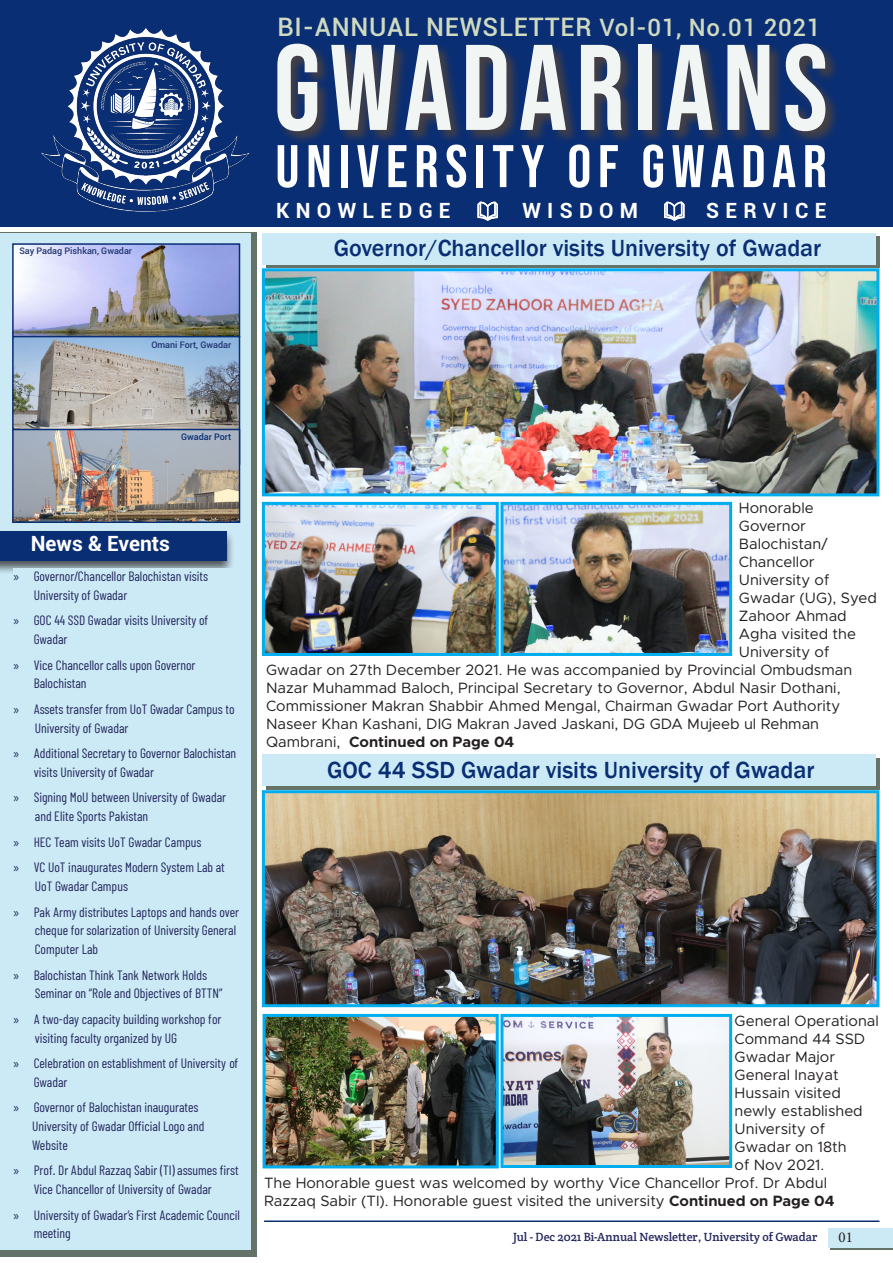
<style>
.page{position:relative;width:893px;height:1263px;background:#fff}
.page>*{position:absolute;margin:0;border:0;box-sizing:border-box;transform-origin:0 0}
.t1{font:121.5px "Bebas Neue";letter-spacing:.07em;color:#f1f6f5}
.t2{font:60px "Bebas Neue";letter-spacing:.11em;color:#fff}
.t3{font:500 25.5px "Roboto";letter-spacing:.03em;color:#d0dac0}
.t4{font:500 24px "Franklin Gothic";color:#0a2e73}
.t5{font:700 21px "Roboto";letter-spacing:.3em;color:#fff}
.t6{font:700 21px "Roboto";color:#fff}
.t7{font:15px "Metropolis";color:#231f20}
.t8{font:700 15px "Metropolis";color:#231f20}
.t9{font:15px "Minion Pro";color:#231f20}
.t10{font:13.5px/18.8px "Barlow Condensed";color:#24265d}
.t11{font:12px "Crete Round";color:#24265d}
.t12{font:500 9px "Roboto";color:#22356f}
.t13{font:500 9px "Roboto";color:#0a2e73}
.s1{font-size:24px}
.s2{font-family:"Myriad Pro"}
.s3{font-weight:400}
.s4{font-weight:700}
</style>
<div class="page">
<div style="left:830px;top:1230px;width:63px;height:19px;background:#cbeaf5"></div>
<div style="left:828px;top:1228px;width:65px;height:19px;background:#cbeaf5"></div>
<img style="left:266px;top:272px;width:609px;height:220px">
<div style="left:262px;top:268px;width:617px;height:228px;border:3px solid #00aeef"></div>
<div style="left:0;top:0;width:893px;height:226px;background:#0a2e73"></div>
<div style="left:0;top:233px;width:257px;height:1024px;background:#657268"></div>
<div style="left:266px;top:237px;width:613px;height:31px;background:linear-gradient(to right,#657268,#657268)"></div>
<div style="left:262px;top:233px;width:613px;height:31px;background:#cbeaf5"></div>
<div style="left:266px;top:759px;width:613px;height:31px;background:#657268"></div>
<div style="left:262px;top:755px;width:613px;height:31px;background:#cbeaf5"></div>
<div style="left:0;top:233px;width:251px;height:1016px;background:#cbeaf5"></div>
<div style="left:276px;top:42px;width:564px;height:104px;background:#734e1f;opacity:.57"></div>
<img style="left:41px;top:28px;width:209px;height:184px">
<svg style="left:477px;top:202px;width:21px;height:19px"></svg>
<svg style="left:664px;top:202px;width:20px;height:19px"></svg>
<div style="left:0;top:530px;width:235px;height:46px;background:#231f20;opacity:.75"></div>
<div style="left:0;top:531px;width:227px;height:29px;background:#0a2e73"></div>
<img style="left:15px;top:246px;width:222px;height:274px">
<div style="left:12px;top:243px;width:228px;height:94px;border:2px solid #0a2e73"></div>
<img style="left:15px;top:339px;width:222px;height:114px">
<div style="left:12px;top:336px;width:228px;height:129px;border:2px solid #0a2e73"></div>
<div style="left:12px;top:429px;width:228px;height:94px;border:2px solid #0a2e73"></div>
<img style="left:266px;top:794px;width:609px;height:209px">
<div style="left:262px;top:790px;width:617px;height:217px;border:3px solid #00aeef"></div>
<img style="left:504px;top:506px;width:224px;height:146px">
<div style="left:500px;top:502px;width:232px;height:154px;border:3px solid #00aeef"></div>
<img style="left:266px;top:506px;width:229px;height:146px">
<div style="left:262px;top:502px;width:237px;height:154px;border:3px solid #00aeef"></div>
<img style="left:267px;top:1018px;width:228px;height:146px">
<div style="left:263px;top:1014px;width:236px;height:154px;border:3px solid #00aeef"></div>
<img style="left:504px;top:1018px;width:224px;height:146px">
<div style="left:500px;top:1014px;width:232px;height:154px;border:3px solid #00aeef"></div>
<hr style="left:264px;top:1220px;width:615px;height:2px;background:#0a2e73">
<div style="left:13px;top:568px;width:228px;height:675px;background:#cbeaf5"></div>
<p class="t12" style="left:19px;top:245px;width:114px">Say Padag Pishkan, Gwadar</p>
<p class="t12" style="left:151px;top:339px;width:81px">Omani Fort, Gwadar</p>
<p class="t3" style="left:278px;top:9px;width:544px">BI-ANNUAL NEWSLETTER <span class="s1">Vol-01, No.01 2021</span></p>
<p class="t1" style="left:273px;top:19px;width:556px">GWADARIANS</p>
<p class="t2" style="left:275px;top:132px;width:553px">UNIVERSITY OF GWADAR</p>
<p class="t5" style="left:276px;top:196px;width:176px">KNOWLEDGE</p>
<p class="t5" style="left:522px;top:196px;width:117px">WISDOM</p>
<p class="t5" style="left:706px;top:196px;width:122px">SERVICE</p>
<p class="t4" style="left:334px;top:233px;width:489px">Governor/Chancellor visits University of Gwadar</p>
<p class="t13" style="left:181px;top:430px;width:52px">Gwadar Port</p>
<p class="t6" style="left:31px;top:529px;width:141px">News &amp; Events</p>
<p class="t10" style="left:34px;top:567px;width:176px;text-indent:-20px"><span class="s2">»</span> Governor/Chancellor Balochistan visits<br>University of Gwadar</p>
<p class="t10" style="left:34px;top:611px;width:176px;text-indent:-20px"><span class="s2">»</span> GOC 44 SSD Gwadar visits University of<br>Gwadar</p>
<p class="t10" style="left:34px;top:655px;width:163px;text-indent:-20px"><span class="s2">»</span> Vice Chancellor calls upon Governor<br>Balochistan</p>
<p class="t10" style="left:35px;top:699px;width:201px;text-indent:-21px"><span class="s2">»</span> Assets transfer from UoT Gwadar Campus to<br>University of Gwadar</p>
<p class="t10" style="left:34px;top:744px;width:204px;text-indent:-20px"><span class="s2">»</span> Additional Secretary to Governor Balochistan visits University of Gwadar</p>
<p class="t10" style="left:35px;top:788px;width:193px;text-indent:-21px"><span class="s2">»</span> Signing MoU between University of Gwadar and Elite Sports Pakistan</p>
<p class="t10" style="left:13px;top:832px;width:189px"><span class="s2">»</span> HEC Team visits UoT Gwadar Campus</p>
<p class="t10" style="left:35px;top:858px;width:192px;text-indent:-21px"><span class="s2">»</span> VC UoT inaugurates Modern System Lab at<br>UoT Gwadar Campus</p>
<p class="t10" style="left:35px;top:902px;width:206px;text-indent:-21px"><span class="s2">»</span> Pak Army distributes Laptops and hands over cheque for solarization of University General<br>Computer Lab</p>
<p class="t10" style="left:35px;top:965px;width:189px;text-indent:-21px"><span class="s2">»</span> Balochistan Think Tank Network Holds<br>Seminar on “Role and Objectives of BTTN”</p>
<p class="t10" style="left:35px;top:1009px;width:188px;text-indent:-21px"><span class="s2">»</span> A two-day capacity building workshop for visiting faculty organized by UG</p>
<p class="t10" style="left:34px;top:1053px;width:206px;text-indent:-20px"><span class="s2">»</span> Celebration on establishment of University of<br>Gwadar</p>
<p class="t10" style="left:32px;top:1098px;width:174px;text-indent:-19px"><span class="s2">»</span> Governor of Balochistan inaugurates<br>University of Gwadar Official Logo and<br>Website</p>
<p class="t10" style="left:13px;top:1161px;width:227px;text-align:center"><span class="s2">»</span> Prof. Dr Abdul Razzaq Sabir (TI) assumes first<br>Vice Chancellor of University of Gwadar</p>
<p class="t10" style="left:34px;top:1205px;width:208px;text-indent:-20px"><span class="s2">»</span> University of Gwadar’s First Academic Council meeting</p>
<p class="t7" style="left:739px;top:499px;width:76px">Honorable</p>
<p class="t7" style="left:739px;top:517px;width:69px">Governor</p>
<p class="t7" style="left:739px;top:535px;width:90px">Balochistan/</p>
<p class="t7" style="left:739px;top:553px;width:77px">Chancellor</p>
<p class="t7" style="left:739px;top:571px;width:92px">University of</p>
<p class="t7" style="left:739px;top:589px;width:140px">Gwadar (UG), Syed</p>
<p class="t7" style="left:739px;top:607px;width:109px">Zahoor Ahmad</p>
<p class="t7" style="left:739px;top:625px;width:119px">Agha visited the</p>
<p class="t7" style="left:739px;top:643px;width:92px">University of</p>
<p class="t7" style="left:266px;top:661px;width:588px">Gwadar on 27th December 2021. He was accompanied by Provincial Ombudsman</p>
<p class="t7" style="left:266px;top:679px;width:576px">Nazar Muhammad Baloch, Principal Secretary to Governor, Abdul Nasir Dothani,</p>
<p class="t7" style="left:266px;top:697px;width:576px">Commissioner Makran Shabbir Ahmed Mengal, Chairman Gwadar Port Authority</p>
<p class="t7" style="left:266px;top:715px;width:555px">Naseer Khan Kashani, DIG Makran Javed Jaskani, DG GDA Mujeeb ul Rehman</p>
<p class="t8" style="left:266px;top:732px;width:250px"><span class="s3">Qambrani,</span> Continued on Page 04</p>
<p class="t4" style="left:327px;top:755px;width:489px">GOC 44 SSD Gwadar visits University of Gwadar</p>
<p class="t7" style="left:735px;top:1011px;width:146px">General Operational</p>
<p class="t7" style="left:735px;top:1029px;width:132px">Command 44 SSD</p>
<p class="t7" style="left:735px;top:1047px;width:102px">Gwadar Major</p>
<p class="t7" style="left:735px;top:1065px;width:106px">General Inayat</p>
<p class="t7" style="left:735px;top:1083px;width:108px">Hussain visited</p>
<p class="t7" style="left:735px;top:1101px;width:130px">newly established</p>
<p class="t7" style="left:735px;top:1119px;width:92px">University of</p>
<p class="t7" style="left:735px;top:1137px;width:114px">Gwadar on 18th</p>
<p class="t7" style="left:735px;top:1155px;width:91px">of Nov 2021.</p>
<p class="t7" style="left:264px;top:1173px;width:565px">The Honorable guest was welcomed by worthy Vice Chancellor Prof. Dr Abdul</p>
<p class="t7" style="left:264px;top:1191px;width:572px">Razzaq Sabir (TI). Honorable guest visited the university <span class="s4">Continued on Page 04</span></p>
<p class="t11" style="left:513px;top:1229px;width:306px">Jul - Dec 2021 Bi-Annual Newsletter, University of Gwadar</p>
<p class="t9" style="left:838px;top:1227px;width:16px">01</p>
</div>
